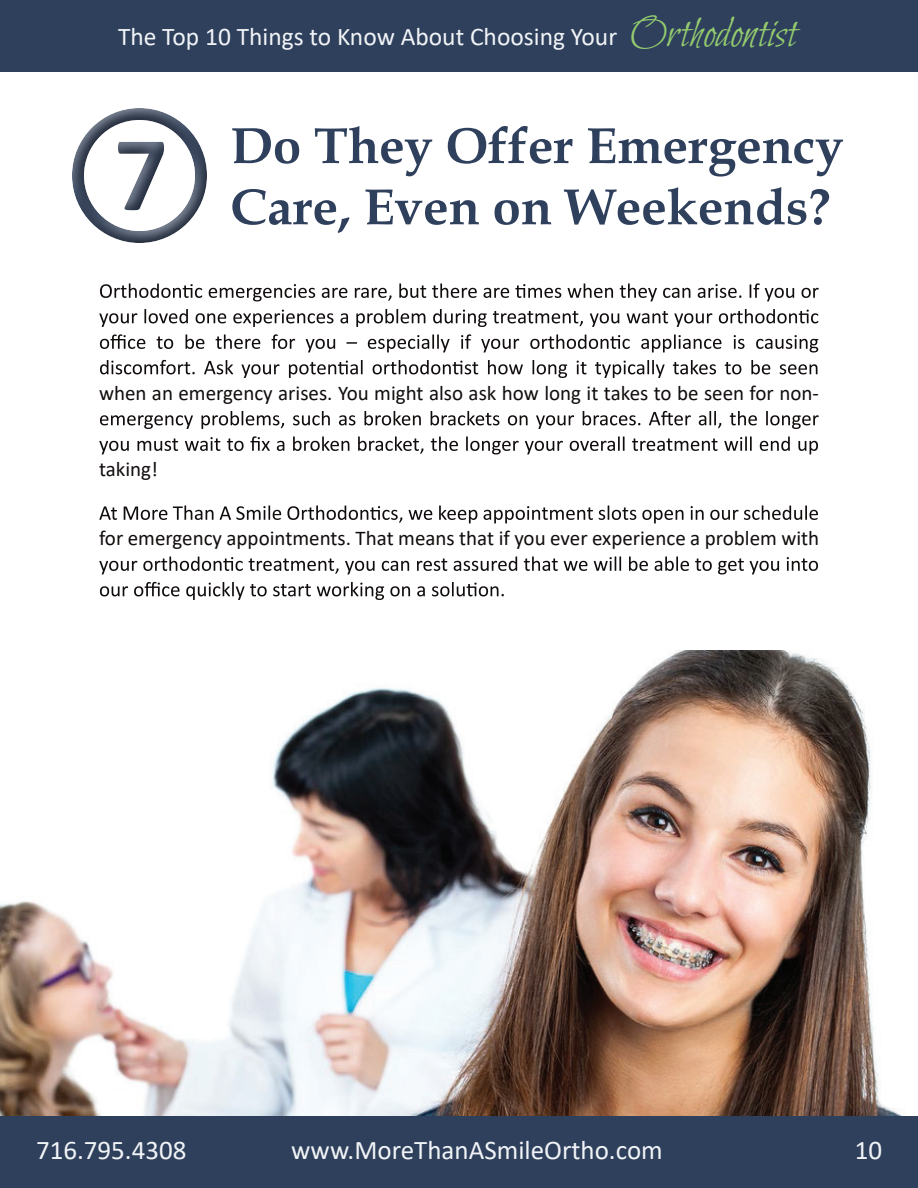
<style>
.page{position:relative;width:918px;height:1188px;background:#fff}
.page>*{position:absolute;margin:0;border:0;box-sizing:border-box;transform-origin:0 0}
.t1{font:700 51px/61.2px "Book Antiqua";color:#2f405d;text-align:right}
.t2{font:27px "Calibri";color:#f1f4f6}
.t3{font:25.5px "Calibri";color:#f1f4f6}
.t4{font:21px "Calibri";color:#110d0c}
.s1{font-family:"Bilbo Swash Caps";font-size:45px;color:#94cc6e}
</style>
<div class="page">
<div style="left:0;top:1116px;width:918px;height:72px;background:#2f405d"></div>
<svg style="left:72px;top:108px;width:135px;height:135px"></svg>
<img style="left:0;top:651px;width:903px;height:465px">
<svg style="left:100px;top:283px;width:719px;height:18px"></svg>
<svg style="left:99px;top:309px;width:719px;height:18px"></svg>
<svg style="left:100px;top:334px;width:718px;height:18px"></svg>
<svg style="left:100px;top:360px;width:717px;height:18px"></svg>
<svg style="left:100px;top:411px;width:719px;height:18px"></svg>
<svg style="left:99px;top:436px;width:719px;height:18px"></svg>
<svg style="left:99px;top:505px;width:719px;height:18px"></svg>
<svg style="left:99px;top:556px;width:719px;height:18px"></svg>
<svg style="left:100px;top:582px;width:404px;height:18px"></svg>
<div style="left:104px;top:126px;width:70px;height:92px;background:#fff"></div>
<svg style="left:107px;top:133px;width:72px;height:93px"></svg>
<div style="left:0;top:0;width:918px;height:72px;background:#2f405d"></div>
<p class="t3" style="left:118px;top:19px;width:680px">The Top 10 Things to Know About Choosing Your <span class="s1">Orthodontist</span></p>
<h1 class="t1" style="left:114px;top:115px;width:732px">Do They Offer Emergency<br><sup>7</sup> Care, Even on Weekends?</h1>
<p class="t4" style="left:99px;top:378px;width:721px">when an emergency arises. You might also ask how long it takes to be seen for non-</p>
<p class="t4" style="left:99px;top:455px;width:60px">taking!</p>
<p class="t4" style="left:99px;top:524px;width:722px">for emergency appointments. That means that if you ever experience a problem with</p>
<p class="t2" style="left:36px;top:1131px;width:152px">716.795.4308</p>
<p class="t2" style="left:291px;top:1131px;width:373px">www.MoreThanASmileOrtho.com</p>
<p class="t2" style="left:855px;top:1131px;width:29px">10</p>
</div>
